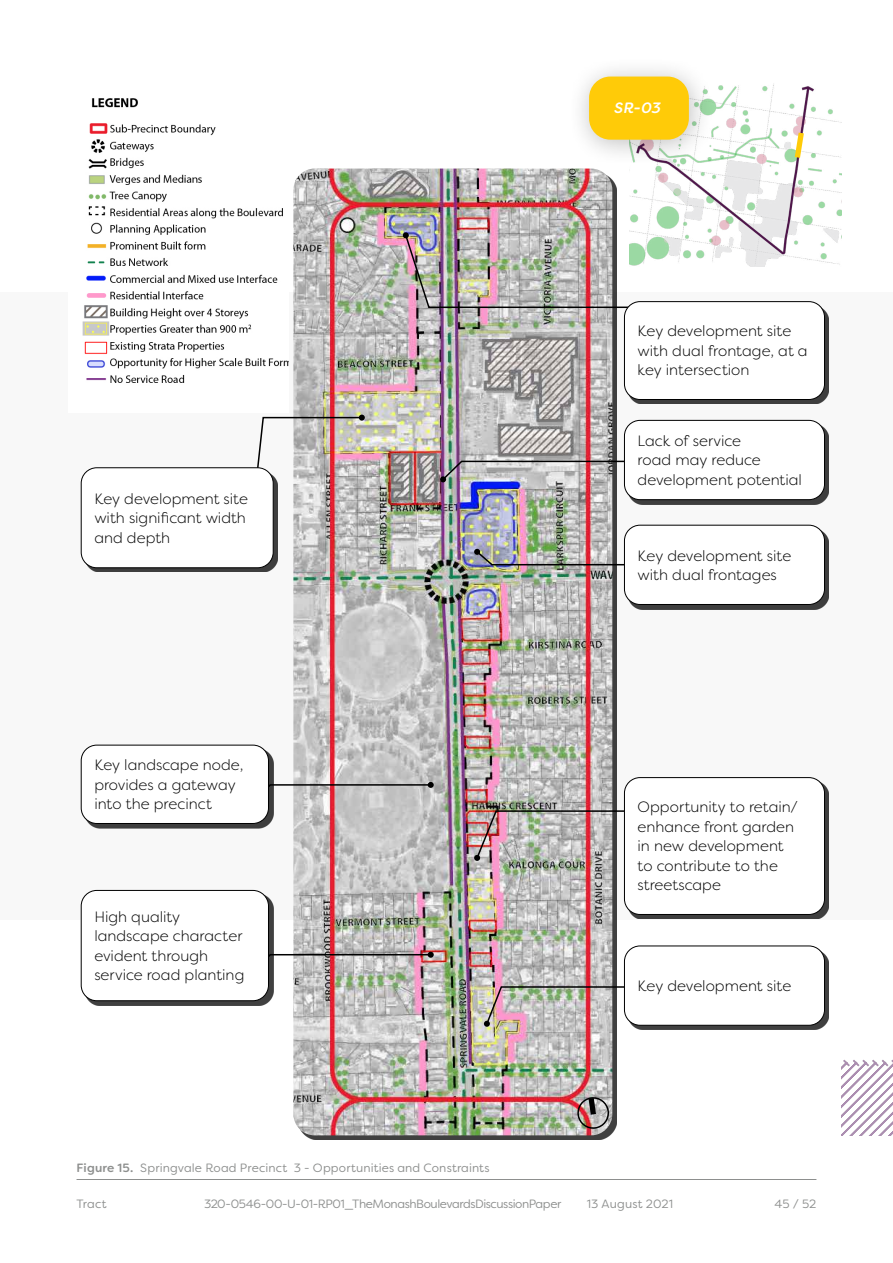
<style>
.page{position:relative;width:893px;height:1263px;background:#fff}
.page>*{position:absolute;margin:0;border:0;box-sizing:border-box;transform-origin:0 0}
.t1{font:300 15px/19.5px "Filson Soft";color:#000}
.t2{font:italic 500 15px "Filson Soft";color:#fff}
.t3{font:12px "Filson Soft";color:#8d8f8e}
.t4{font:12px "Filson Soft";letter-spacing:-.035em;color:#8d8f8e}
.s1{font-weight:500}
</style>
<div class="page">
<div style="left:0;top:292px;width:893px;height:628px;background:#f8f8f8"></div>
<svg style="left:842px;top:1059px;width:51px;height:76px"></svg>
<img style="left:293px;top:169px;width:319px;height:966px">
<img style="left:630px;top:83px;width:212px;height:183px">
<div style="left:568px;top:56px;width:147px;height:111px;background:#000;opacity:.25"></div>
<div style="left:589px;top:77px;width:100px;height:63px;background:#ffcb08;border-radius:21px"></div>
<svg style="left:791px;top:127px;width:16px;height:36px"></svg>
<svg style="left:577px;top:1092px;width:32px;height:37px"></svg>
<img style="left:82px;top:98px;width:206px;height:285px">
<svg style="left:273px;top:782px;width:161px;height:24px;background:#c0babb"></svg>
<img style="left:273px;top:952px;width:161px;height:24px">
<img style="left:257px;top:415px;width:108px;height:114px">
<div style="left:85px;top:749px;width:188px;height:79px;background:#000;opacity:.75"></div>
<div style="left:81px;top:745px;width:187px;height:78px;background:#fff;border-radius:16px"></div>
<div style="left:81px;top:745px;width:188px;height:79px;border:1px solid #000;border-radius:16px"></div>
<div style="left:85px;top:894px;width:188px;height:111px;background:#000;opacity:.75"></div>
<div style="left:81px;top:890px;width:187px;height:111px;background:#fff;border-radius:16px"></div>
<div style="left:81px;top:890px;width:188px;height:111px;border:1px solid #000;border-radius:16px"></div>
<div style="left:85px;top:472px;width:193px;height:100px;background:#000;opacity:.75"></div>
<div style="left:81px;top:468px;width:192px;height:100px;background:#fff;border-radius:16px"></div>
<div style="left:81px;top:467px;width:193px;height:101px;border:1px solid #000;border-radius:16px"></div>
<svg style="left:440px;top:460px;width:184px;height:22px;background:#b5afb2"></svg>
<img style="left:403px;top:232px;width:231px;height:77px">
<img style="left:474px;top:549px;width:150px;height:17px">
<img style="left:484px;top:985px;width:144px;height:42px">
<img style="left:474px;top:810px;width:150px;height:51px">
<div style="left:628px;top:305px;width:201px;height:99px;background:#000;opacity:.75"></div>
<div style="left:624px;top:302px;width:200px;height:97px;background:#fff;border-radius:16px"></div>
<div style="left:624px;top:301px;width:201px;height:99px;border:1px solid #000;border-radius:16px"></div>
<div style="left:628px;top:781px;width:201px;height:138px;background:#000;opacity:.75"></div>
<div style="left:624px;top:778px;width:200px;height:136px;background:#fff;border-radius:16px"></div>
<div style="left:624px;top:777px;width:201px;height:138px;border:1px solid #000;border-radius:16px"></div>
<div style="left:628px;top:424px;width:201px;height:80px;background:#000;opacity:.75"></div>
<div style="left:624px;top:420px;width:200px;height:80px;background:#fff;border-radius:16px"></div>
<div style="left:624px;top:420px;width:201px;height:80px;border:1px solid #000;border-radius:16px"></div>
<div style="left:628px;top:529px;width:201px;height:80px;background:#000;opacity:.75"></div>
<div style="left:624px;top:525px;width:200px;height:79px;background:#fff;border-radius:16px"></div>
<div style="left:624px;top:525px;width:201px;height:80px;border:1px solid #000;border-radius:16px"></div>
<div style="left:628px;top:950px;width:201px;height:80px;background:#000;opacity:.75"></div>
<div style="left:624px;top:946px;width:200px;height:79px;background:#fff;border-radius:16px"></div>
<div style="left:624px;top:945px;width:201px;height:81px;border:1px solid #000;border-radius:16px"></div>
<hr style="left:77px;top:1179px;width:739px;height:1px;background:#8d8f8e">
<p class="t2" style="left:615px;top:98px;width:48px">SR-03</p>
<p class="t1" style="left:638px;top:321px;width:172px">Key development site with dual frontage, at a key intersection</p>
<p class="t1" style="left:94px;top:489px;width:155px">Key development site with significant width and depth</p>
<p class="t1" style="left:94px;top:755px;width:150px">Key landscape node, provides a gateway into the precinct</p>
<p class="t1" style="left:94px;top:907px;width:152px">High quality landscape character evident through service road planting</p>
<p class="t1" style="left:638px;top:431px;width:166px">Lack of service<br>road may reduce development potential</p>
<p class="t1" style="left:638px;top:545px;width:155px">Key development site with dual frontages</p>
<p class="t1" style="left:638px;top:797px;width:162px">Opportunity to retain/ enhance front garden in new development to contribute to the streetscape</p>
<p class="t1" style="left:638px;top:976px;width:155px">Key development site</p>
<p class="t3" style="left:77px;top:1160px;width:415px"><span class="s1">Figure 15.</span> Springvale Road Precinct 3 - Opportunities and Constraints</p>
<p class="t3" style="left:77px;top:1196px;width:32px">Tract</p>
<p class="t4" style="left:204px;top:1196px;width:359px">320-0546-00-U-01-RP01_The Monash Boulevards Discussion Paper</p>
<p class="t3" style="left:587px;top:1196px;width:88px">13 August 2021</p>
<p class="t3" style="left:774px;top:1196px;width:44px">45 / 52</p>
</div>
